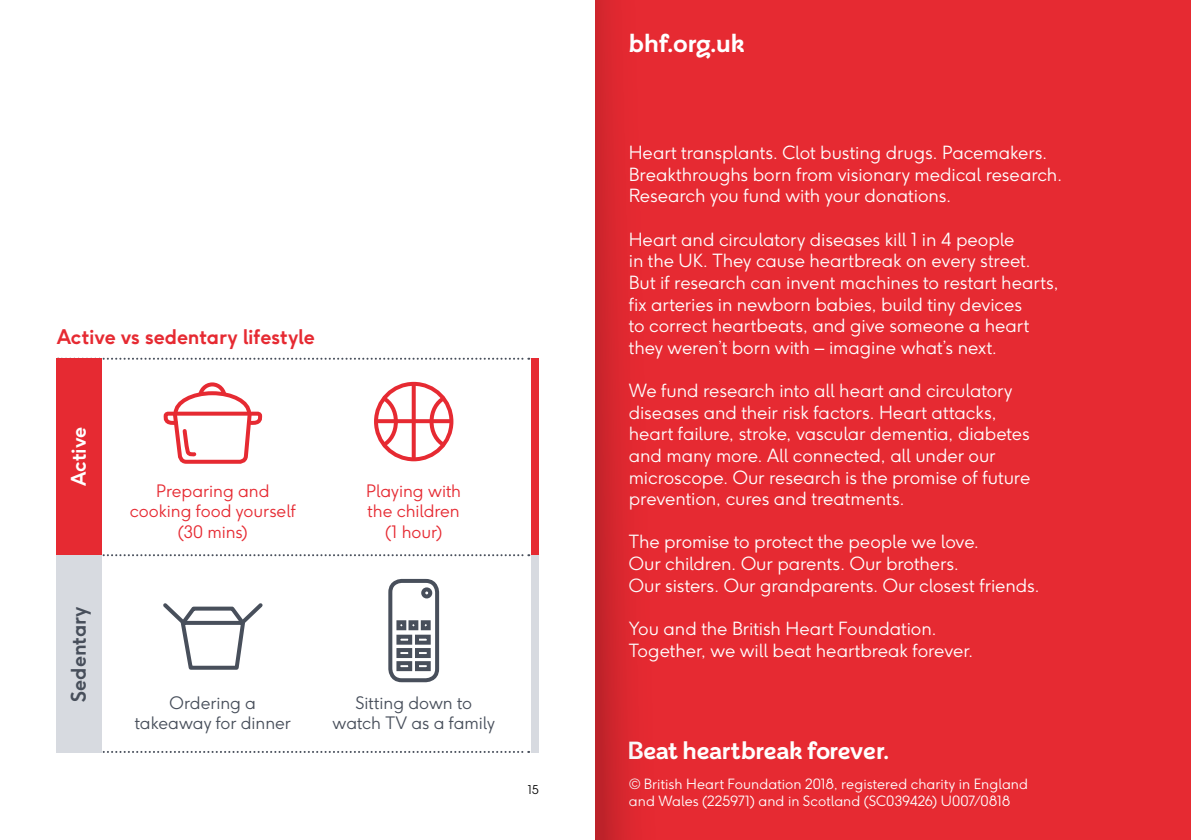
<style>
.page{position:relative;width:1191px;height:840px;background:#fff}
.page>*{position:absolute;margin:0;border:0;box-sizing:border-box;transform-origin:0 0}
.t1{font:700 25.4px "BHF";color:#fff}
.t2{font:700 24.6px "BHF";letter-spacing:-.01em;color:#fff}
.t3{font:700 20px "F37 Ginger";letter-spacing:-.01em;color:#e62a32}
.t4{font:700 20px "F37 Ginger";letter-spacing:-.005em;color:#484f5b}
.t5{font:700 20px "F37 Ginger";letter-spacing:-.01em;color:#fff}
.t6{font:300 18px/21.6px "F37 Ginger";color:#fff}
.t7{font:300 17px/20.4px "F37 Ginger";color:#e62a32;text-align:center}
.t8{font:300 17px/20.4px "F37 Ginger";color:#484f5b;text-align:center}
.t9{font:300 14px/16.8px "F37 Ginger";letter-spacing:.005em;color:#fff}
.t10{font:300 12px "F37 Ginger";color:#000}
</style>
<div class="page">
<div style="left:531px;top:357px;width:8px;height:198px;background:#e62a32"></div>
<div style="left:531px;top:554px;width:8px;height:198px;background:#d7dae0"></div>
<svg style="left:163px;top:603px;width:100px;height:67px"></svg>
<div style="left:374px;top:381px;width:79px;height:80px;border:4px solid #e62a32;border-radius:50%"></div>
<svg style="left:412px;top:383px;width:4px;height:75px"></svg>
<svg style="left:376px;top:419px;width:75px;height:4px"></svg>
<svg style="left:377px;top:392px;width:23px;height:58px"></svg>
<svg style="left:427px;top:392px;width:23px;height:58px"></svg>
<div style="left:388px;top:578px;width:51px;height:103px;border:4px solid #484f5b;border-radius:11px"></div>
<svg style="left:396px;top:620px;width:35px;height:52px"></svg>
<div style="left:421px;top:587px;width:11px;height:11px;border:4px solid #484f5b;border-radius:50%"></div>
<svg style="left:163px;top:382px;width:100px;height:82px"></svg>
<div style="left:595px;top:0;width:596px;height:839px;background:#e62a32"></div>
<svg style="left:102px;top:751px;width:427px;height:1px"></svg>
<svg style="left:102px;top:357px;width:427px;height:2px"></svg>
<svg style="left:102px;top:554px;width:427px;height:2px"></svg>
<div style="left:57px;top:357px;width:45px;height:198px;background:#e62a32"></div>
<div style="left:57px;top:554px;width:45px;height:198px;background:#d7dae0"></div>
<div style="left:595px;top:0;width:74px;height:839px;background:linear-gradient(to right,#cc252c,#ed2b33)"></div>
<p class="t3" style="left:57px;top:324px;width:260px">Active vs sedentary lifestyle</p>
<p class="t5" style="left:66px;top:486px;width:61px;rotate:-90deg">Active</p>
<p class="t4" style="left:66px;top:701px;width:96px;rotate:-90deg">Sedentary</p>
<p class="t7" style="left:130px;top:480px;width:167px">Preparing and cooking food yourself (30 mins)</p>
<p class="t7" style="left:366px;top:480px;width:96px">Playing with the children (1 hour)</p>
<p class="t8" style="left:135px;top:692px;width:157px">Ordering a takeaway for dinner</p>
<p class="t8" style="left:332px;top:692px;width:164px">Sitting down to watch TV as a family</p>
<p class="t10" style="left:528px;top:782px;width:13px">15</p>
<h1 class="t1" style="left:629px;top:28px;width:117px">bhf.org.uk</h1>
<p class="t6" style="left:629px;top:142px;width:435px">Heart transplants. Clot busting drugs. Pacemakers.<br>Breakthroughs born from visionary medical research.<br>Research you fund with your donations.</p>
<p class="t6" style="left:629px;top:228px;width:431px">Heart and circulatory diseases kill 1 in 4 people<br>in the UK. They cause heartbreak on every street.<br>But if research can invent machines to restart hearts, fix arteries in newborn babies, build tiny devices<br>to correct heartbeats, and give someone a heart they weren’t born with – imagine what’s next.</p>
<p class="t6" style="left:629px;top:379px;width:403px">We fund research into all heart and circulatory diseases and their risk factors. Heart attacks, heart failure, stroke, vascular dementia, diabetes and many more. All connected, all under our microscope. Our research is the promise of future prevention, cures and treatments.</p>
<p class="t6" style="left:629px;top:530px;width:412px">The promise to protect the people we love.<br>Our children. Our parents. Our brothers.<br>Our sisters. Our grandparents. Our closest friends.</p>
<p class="t6" style="left:629px;top:617px;width:346px">You and the British Heart Foundation.<br>Together, we will beat heartbreak forever.</p>
<h2 class="t2" style="left:627px;top:735px;width:263px">Beat heartbreak forever.</h2>
<p class="t9" style="left:629px;top:775px;width:401px">© British Heart Foundation 2018, registered charity in England and Wales (225971) and in Scotland (SC039426) U007/0818</p>
</div>
